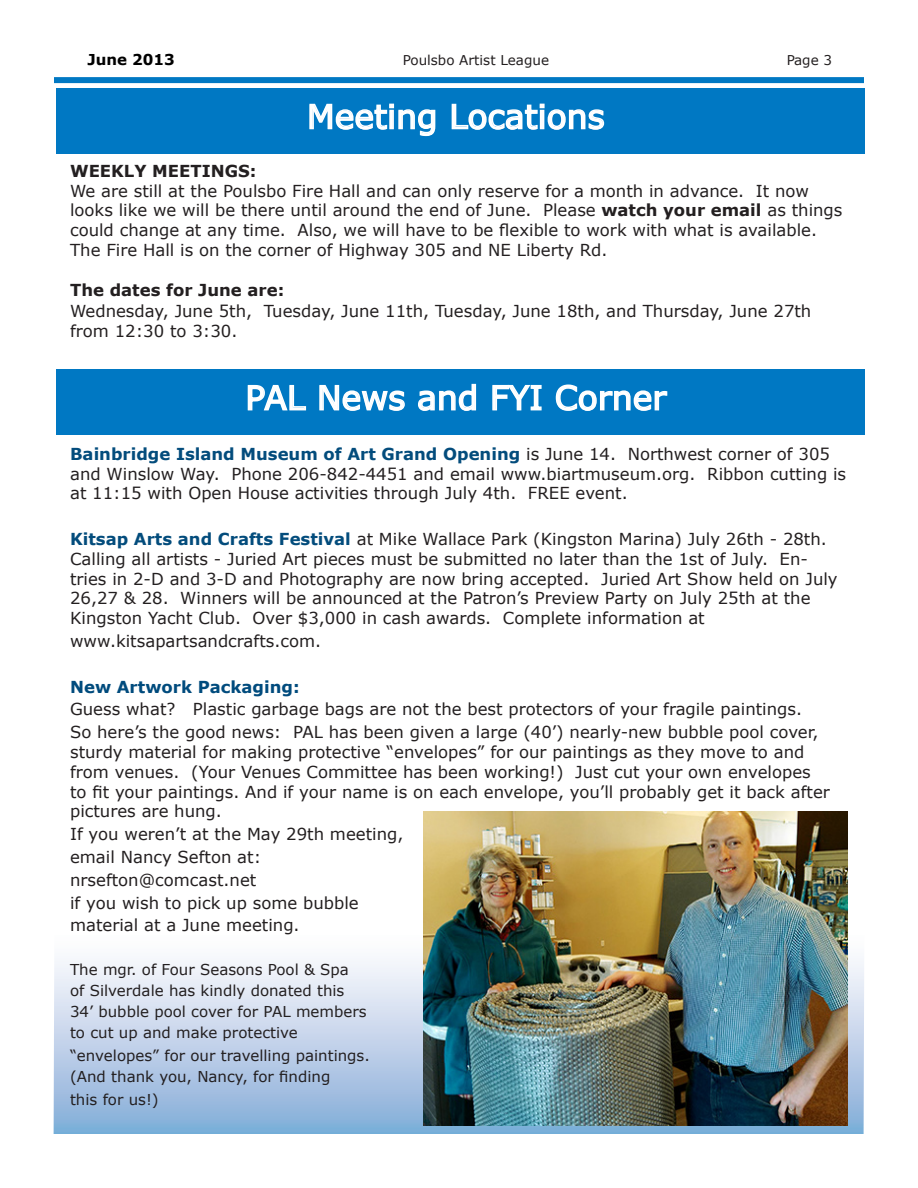
<style>
.page{position:relative;width:918px;height:1188px;background:#fff}
.page>*{position:absolute;margin:0;border:0;box-sizing:border-box;transform-origin:0 0}
.t1{font:33px "Verdana";color:#fff}
.t2{font:16.5px/19.8px "Verdana";color:#231f20}
.t3{font:700 16.5px "Verdana";color:#231f20}
.t4{font:700 16.5px "Verdana";color:#004b7d}
.t5{font:15px/21px "Verdana";color:#231f20}
.t6{font:700 15px "Verdana";color:#000}
.t7{font:13.5px "Verdana";color:#231f20}
.s1{font-weight:700}
.s2{font-weight:700;color:#034c7c}
</style>
<div class="page">
<svg style="left:54px;top:915px;width:810px;height:219px"></svg>
<div style="left:56px;top:88px;width:808px;height:65px;background:#0078c3"></div>
<div style="left:56px;top:369px;width:808px;height:65px;background:#0078c3"></div>
<svg style="left:309px;top:103px;width:127px;height:34px"></svg>
<svg style="left:451px;top:103px;width:154px;height:27px"></svg>
<svg style="left:247px;top:384px;width:60px;height:27px"></svg>
<svg style="left:319px;top:384px;width:86px;height:27px"></svg>
<svg style="left:418px;top:383px;width:59px;height:28px"></svg>
<svg style="left:492px;top:384px;width:50px;height:27px"></svg>
<svg style="left:555px;top:384px;width:113px;height:27px"></svg>
<img style="left:424px;top:811px;width:424px;height:314px">
<div style="left:54px;top:77px;width:810px;height:6px;background:#0078c3"></div>
<p class="t6" style="left:87px;top:50px;width:89px">June 2013</p>
<p class="t7" style="left:403px;top:52px;width:148px">Poulsbo Artist League</p>
<p class="t7" style="left:787px;top:52px;width:47px">Page 3</p>
<h1 class="t1" style="left:307px;top:96px;width:299px">Meeting Locations</h1>
<p class="t3" style="left:70px;top:160px;width:188px">WEEKLY MEETINGS:</p>
<p class="t2" style="left:70px;top:180px;width:774px">We are still at the Poulsbo Fire Hall and can only reserve for a month in advance. It now looks like we will be there until around the end of June. Please <span class="s1">watch your email</span> as things could change at any time. Also, we will have to be flexible to work with what is available.<br>The Fire Hall is on the corner of Highway 305 and NE Liberty Rd.</p>
<p class="t3" style="left:70px;top:279px;width:216px">The dates for June are:</p>
<p class="t2" style="left:70px;top:301px;width:743px">Wednesday, June 5th, Tuesday, June 11th, Tuesday, June 18th, and Thursday, June 27th from 12:30 to 3:30.</p>
<h1 class="t1" style="left:245px;top:377px;width:423px">PAL News and FYI Corner</h1>
<p class="t2" style="left:70px;top:443px;width:778px"><span class="s2">Bainbridge Island Museum of Art Grand Opening</span> is June 14. Northwest corner of 305 and Winslow Way. Phone 206-842-4451 and email www.biartmuseum.org. Ribbon cutting is at 11:15 with Open House activities through July 4th. FREE event.</p>
<p class="t2" style="left:70px;top:529px;width:769px"><span class="s2">Kitsap Arts and Crafts Festival</span> at Mike Wallace Park (Kingston Marina) July 26th - 28th.<br>Calling all artists - Juried Art pieces must be submitted no later than the 1st of July. En&shy;tries in 2-D and 3-D and Photography are now bring accepted. Juried Art Show held on July 26,27 &amp; 28. Winners will be announced at the Patron’s Preview Party on July 25th at the Kingston Yacht Club. Over $3,000 in cash awards. Complete information at</p>
<p class="t2" style="left:70px;top:631px;width:253px">www.kitsapartsandcrafts.com.</p>
<p class="t4" style="left:70px;top:676px;width:231px">New Artwork Packaging:</p>
<p class="t2" style="left:70px;top:697px;width:750px;line-height:22.8px">Guess what? Plastic garbage bags are not the best protectors of your fragile paintings.<br>So here’s the good news: PAL has been given a large (40’) nearly-new bubble pool cover,</p>
<p class="t2" style="left:70px;top:742px;width:761px">sturdy material for making protective “envelopes” for our paintings as they move to and from venues. (Your Venues Committee has been working!) Just cut your own envelopes to fit your paintings. And if your name is on each envelope, you’ll probably get it back after pictures are hung.</p>
<p class="t2" style="left:70px;top:822px;width:335px;line-height:22.8px">If you weren’t at the May 29th meeting, email Nancy Sefton at: nrsefton@comcast.net<br>if you wish to pick up some bubble material at a June meeting.</p>
<p class="t5" style="left:70px;top:959px;width:298px">The mgr. of Four Seasons Pool &amp; Spa of Silverdale has kindly donated this 34’ bubble pool cover for PAL members to cut up and make protective</p>
<p class="t5" style="left:70px;top:1044px;width:301px">“envelopes” for our travelling paintings. (And thank you, Nancy, for finding</p>
<p class="t5" style="left:70px;top:1088px;width:90px">this for us!)</p>
</div>
